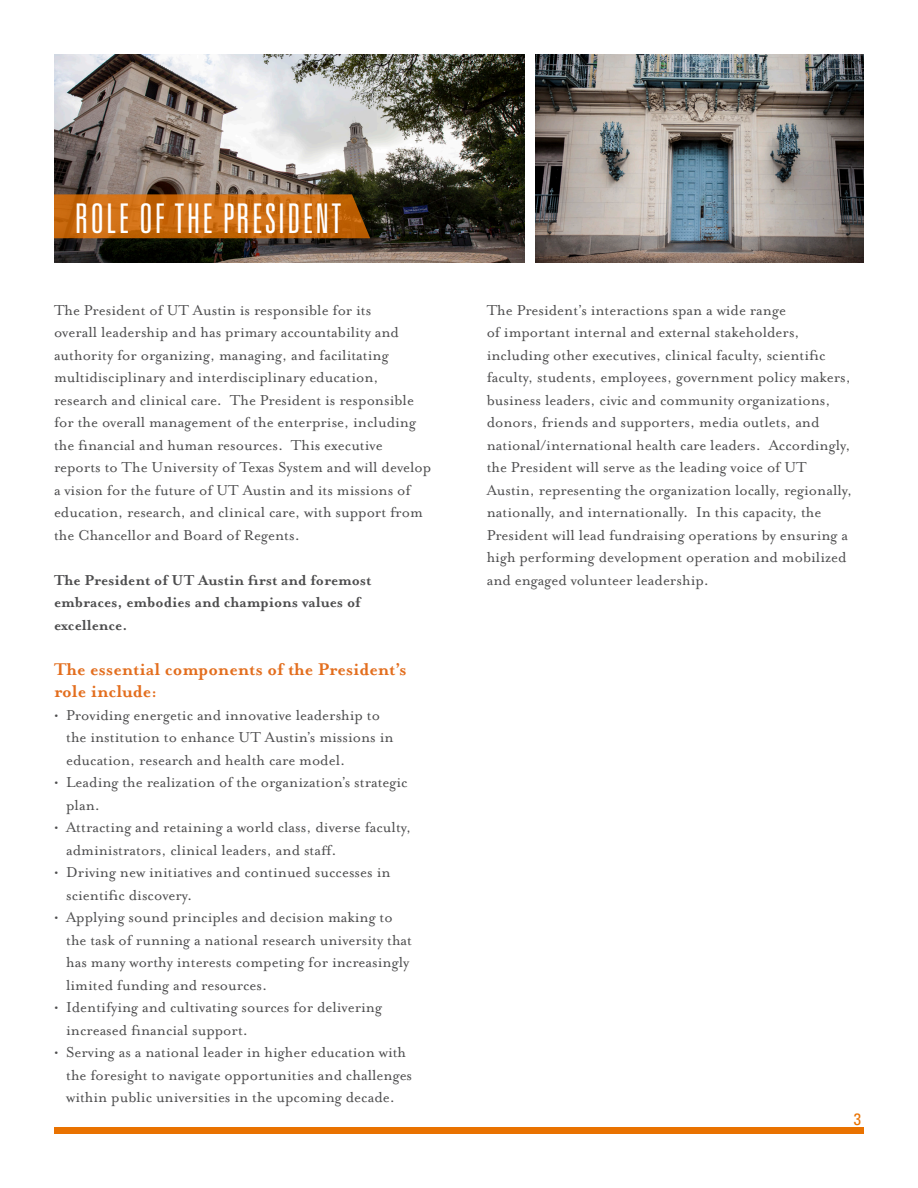
<style>
.page{position:relative;width:918px;height:1188px;background:#fff}
.page>*{position:absolute;margin:0;border:0;box-sizing:border-box;transform-origin:0 0}
.t1{font:300 ultra-condensed 40.95px "Univers LT Std";letter-spacing:.05em;color:#fff}
.t2{font:700 19.5px/22.5px "Mrs Eaves OT";color:#e36e1e}
.t3{font:16.5px/22.5px "Mrs Eaves OT";color:#4d4d4e}
.t4{font:700 16.5px/22.5px "Mrs Eaves OT";color:#4d4d4e}
.t5{font:condensed 16.5px "Univers LT Std";color:#e97200}
</style>
<div class="page">
<img style="left:536px;top:54px;width:328px;height:208px">
<img style="left:54px;top:54px;width:471px;height:208px">
<div style="left:56px;top:197px;width:332px;height:60px;background:#000;opacity:.36"></div>
<svg style="left:54px;top:194px;width:316px;height:44px;background:#c4680f"></svg>
<div style="left:55px;top:1128px;width:809px;height:6px;background:#e97200"></div>
<p class="t1" style="left:75px;top:197px;width:268px">ROLE OF THE PRESIDENT</p>
<p class="t3" style="left:54px;top:299px;width:379px">The President of UT Austin is responsible for its<br>overall leadership and has primary accountability and authority for organizing, managing, and facilitating multidisciplinary and interdisciplinary education, research and clinical care. The President is responsible for the overall management of the enterprise, including the financial and human resources. This executive reports to The University of Texas System and will develop a vision for the future of UT Austin and its missions of education, research, and clinical care, with support from the Chancellor and Board of Regents.</p>
<p class="t4" style="left:54px;top:569px;width:319px">The President of UT Austin first and foremost embraces, embodies and champions values of excellence.</p>
<p class="t2" style="left:54px;top:658px;width:354px">The essential components of the President’s role include:</p>
<p class="t3" style="left:66px;top:704px;width:329px;text-indent:-12px">• Providing energetic and innovative leadership to the institution to enhance UT Austin’s missions in education, research and health care model.</p>
<p class="t3" style="left:66px;top:771px;width:343px;text-indent:-12px">• Leading the realization of the organization’s strategic plan.</p>
<p class="t3" style="left:66px;top:816px;width:347px;text-indent:-12px">• Attracting and retaining a world class, diverse faculty, administrators, clinical leaders, and staff.</p>
<p class="t3" style="left:66px;top:861px;width:326px;text-indent:-12px">• Driving new initiatives and continued successes in scientific discovery.</p>
<p class="t3" style="left:66px;top:906px;width:348px;text-indent:-12px">• Applying sound principles and decision making to the task of running a national research university that has many worthy interests competing for increasingly limited funding and resources.</p>
<p class="t3" style="left:66px;top:996px;width:317px;text-indent:-12px">• Identifying and cultivating sources for delivering increased financial support.</p>
<p class="t3" style="left:66px;top:1041px;width:348px;text-indent:-12px">• Serving as a national leader in higher education with the foresight to navigate opportunities and challenges within public universities in the upcoming decade.</p>
<p class="t3" style="left:487px;top:299px;width:301px">The President’s interactions span a wide range</p>
<p class="t3" style="left:487px;top:321px;width:367px">of important internal and external stakeholders, including other executives, clinical faculty, scientific faculty, students, employees, government policy makers, business leaders, civic and community organizations, donors, friends and supporters, media outlets, and national/international health care leaders. Accordingly, the President will serve as the leading voice of UT Austin, representing the organization locally, regionally, nationally, and internationally. In this capacity, the President will lead fundraising operations by ensuring a high performing development operation and mobilized and engaged volunteer leadership.</p>
<p class="t5" style="left:854px;top:1108px;width:9px">3</p>
</div>
